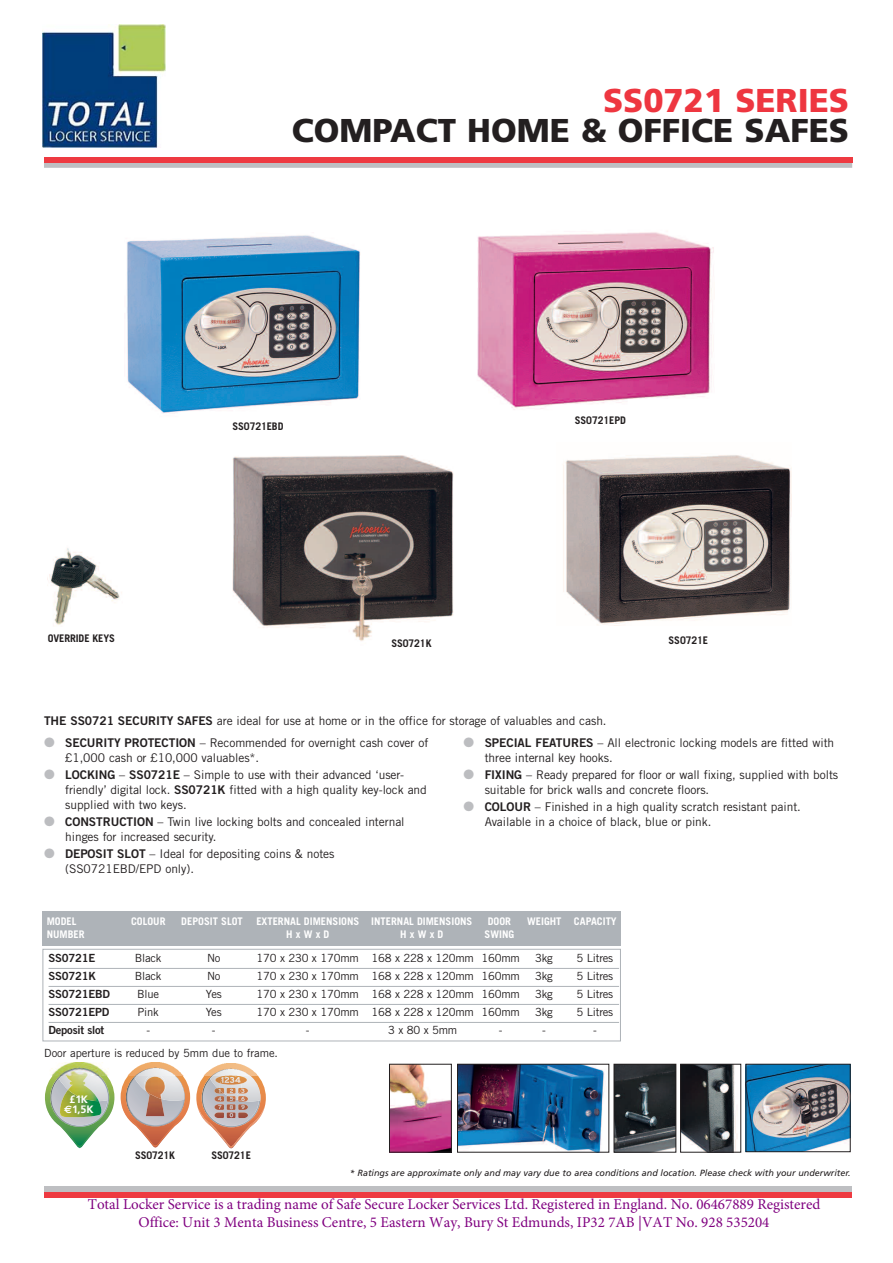
<style>
.page{position:relative;width:893px;height:1263px;background:#fff}
.page>*{position:absolute;margin:0;border:0;box-sizing:border-box;transform-origin:0 0}
.t1{font:900 33px "Frutiger";color:#231f20}
.t2{font:900 33px "Frutiger";color:#ee3640}
.t3{font:15px/18px "Minion Pro";color:#800080;text-align:center}
.t4{font:12px/15px "Trade Gothic";letter-spacing:-.005em;color:#231f20}
.t5{font:11.25px "Trade Gothic";letter-spacing:-.02em;color:#231f20}
.t6{font:11.25px "Trade Gothic Bold Two";letter-spacing:-.02em;color:#231f20}
.t7{font:700 10.8px/9.9px "Frutiger";color:#fff;text-align:center}
.t8{font:700 10.5px "Trade Gothic";color:#fff}
.t9{font:700 10.5px "Trade Gothic";letter-spacing:-.01em;color:#231f20}
.t10{font:italic 9px "Frutiger";color:#231f20}
.s1{font-family:"Trade Gothic Bold Two"}
.s2{color:#bcbdc0}
.s3{font-family:"Euro Sans"}
</style>
<div class="page">
<svg style="left:44px;top:162px;width:808px;height:6px;background:#c8aaae"></svg>
<div style="left:44px;top:157px;width:808px;height:5px;background:#ee3a41"></div>
<div style="left:44px;top:1187px;width:808px;height:5px;background:#bebfc2"></div>
<div style="left:44px;top:1192px;width:808px;height:5px;background:#ee3a41"></div>
<div style="left:43px;top:949px;width:578px;height:92px;border:1px solid #aeb3b8"></div>
<hr style="left:49px;top:968px;width:570px;height:1px;background:#aeb3b8">
<hr style="left:49px;top:986px;width:570px;height:1px;background:#aeb3b8">
<hr style="left:49px;top:1004px;width:570px;height:1px;background:#aeb3b8">
<hr style="left:49px;top:1022px;width:570px;height:1px;background:#aeb3b8">
<div style="left:43px;top:912px;width:578px;height:34px;background:#aeb3b8"></div>
<svg style="left:196px;top:1076px;width:70px;height:73px"></svg>
<img style="left:241px;top:1076px;width:6px;height:7px">
<img style="left:215px;top:1076px;width:5px;height:7px">
<img style="left:220px;top:1076px;width:21px;height:23px">
<img style="left:49px;top:548px;width:73px;height:77px">
<img style="left:203px;top:1063px;width:56px;height:13px">
<img style="left:44px;top:1062px;width:146px;height:87px">
<img style="left:391px;top:1066px;width:59px;height:84px">
<div style="left:389px;top:1064px;width:63px;height:88px;border:1px solid #231f20"></div>
<img style="left:459px;top:1066px;width:147px;height:84px">
<div style="left:457px;top:1064px;width:152px;height:88px;border:1px solid #231f20"></div>
<img style="left:616px;top:1066px;width:58px;height:84px">
<div style="left:614px;top:1064px;width:62px;height:88px;border:1px solid #231f20"></div>
<img style="left:682px;top:1066px;width:56px;height:84px">
<div style="left:680px;top:1064px;width:61px;height:88px;border:1px solid #231f20"></div>
<img style="left:748px;top:1066px;width:100px;height:84px">
<div style="left:746px;top:1064px;width:104px;height:88px;border:1px solid #231f20"></div>
<img style="left:563px;top:455px;width:229px;height:170px">
<img style="left:477px;top:232px;width:237px;height:178px">
<img style="left:127px;top:235px;width:233px;height:179px">
<img style="left:232px;top:455px;width:222px;height:186px">
<img style="left:42px;top:24px;width:123px;height:123px">
<p class="t9" style="left:48px;top:634px;width:69px">OVERRIDE KEYS</p>
<h1 class="t2" style="left:603px;top:87px;width:247px">SS0721 SERIES</h1>
<h1 class="t1" style="left:292px;top:117px;width:559px">COMPACT HOME &amp; OFFICE SAFES</h1>
<p class="t9" style="left:232px;top:423px;width:53px">SS0721EBD</p>
<p class="t9" style="left:391px;top:639px;width:42px">SS0721K</p>
<p class="t9" style="left:575px;top:417px;width:53px">SS0721EPD</p>
<p class="t9" style="left:669px;top:636px;width:41px">SS0721E</p>
<p class="t4" style="left:44px;top:714px;width:564px"><span class="s1">THE SS0721 SECURITY SAFES</span> are ideal for use at home or in the office for storage of valuables and cash.</p>
<p class="t4" style="left:65px;top:736px;width:365px;text-indent:-21px"><span class="s2">●</span> <span class="s1">SECURITY PROTECTION</span> – Recommended for overnight cash cover of £1,000 cash or £10,000 valuables*.</p>
<p class="t4" style="left:65px;top:768px;width:363px;text-indent:-21px"><span class="s2">●</span> <span class="s1">LOCKING</span> – <span class="s1">SS0721E</span> – Simple to use with their advanced ‘user&shy;friendly’ digital lock. <span class="s1">SS0721K</span> fitted with a high quality key-lock and supplied with two keys.</p>
<p class="t4" style="left:65px;top:815px;width:341px;text-indent:-21px"><span class="s2">●</span> <span class="s1">CONSTRUCTION</span> – Twin live locking bolts and concealed internal hinges for increased security.</p>
<p class="t4" style="left:65px;top:847px;width:271px;text-indent:-21px"><span class="s2">●</span> <span class="s1">DEPOSIT SLOT</span> – Ideal for depositing coins &amp; notes (SS0721EBD/EPD only).</p>
<p class="t4" style="left:485px;top:736px;width:351px;text-indent:-21px"><span class="s2">●</span> <span class="s1">SPECIAL FEATURES</span> – All electronic locking models are fitted with three internal key hooks.</p>
<p class="t4" style="left:485px;top:768px;width:355px;text-indent:-21px"><span class="s2">●</span> <span class="s1">FIXING</span> – Ready prepared for floor or wall fixing, supplied with bolts suitable for brick walls and concrete floors.</p>
<p class="t4" style="left:485px;top:800px;width:318px;text-indent:-21px"><span class="s2">●</span> <span class="s1">COLOUR</span> – Finished in a high quality scratch resistant paint.<br>Available in a choice of black, blue or pink.</p>
<p class="t8" style="left:47px;top:918px;width:31px">MODEL</p>
<p class="t8" style="left:131px;top:918px;width:36px">COLOUR</p>
<p class="t8" style="left:181px;top:918px;width:63px">DEPOSIT SLOT</p>
<p class="t8" style="left:256px;top:918px;width:218px">EXTERNAL DIMENSIONS INTERNAL DIMENSIONS</p>
<p class="t8" style="left:488px;top:918px;width:25px">DOOR</p>
<p class="t8" style="left:527px;top:918px;width:91px">WEIGHT CAPACITY</p>
<p class="t8" style="left:47px;top:930px;width:39px">NUMBER</p>
<p class="t8" style="left:286px;top:930px;width:45px">H x W x D</p>
<p class="t8" style="left:400px;top:930px;width:45px">H x W x D</p>
<p class="t8" style="left:484px;top:930px;width:31px">SWING</p>
<p class="t6" style="left:49px;top:954px;width:48px">SS0721E</p>
<p class="t5" style="left:135px;top:954px;width:28px">Black</p>
<p class="t5" style="left:207px;top:954px;width:15px">No</p>
<p class="t5" style="left:256px;top:954px;width:265px">170 x 230 x 170mm 168 x 228 x 120mm 160mm</p>
<p class="t5" style="left:535px;top:954px;width:19px">3kg</p>
<p class="t5" style="left:577px;top:954px;width:38px">5 Litres</p>
<p class="t6" style="left:49px;top:972px;width:49px">SS0721K</p>
<p class="t5" style="left:135px;top:972px;width:28px">Black</p>
<p class="t5" style="left:207px;top:972px;width:15px">No</p>
<p class="t5" style="left:256px;top:972px;width:265px">170 x 230 x 170mm 168 x 228 x 120mm 160mm</p>
<p class="t5" style="left:535px;top:972px;width:19px">3kg</p>
<p class="t5" style="left:577px;top:972px;width:38px">5 Litres</p>
<p class="t6" style="left:49px;top:990px;width:63px">SS0721EBD</p>
<p class="t5" style="left:137px;top:990px;width:23px">Blue</p>
<p class="t5" style="left:206px;top:990px;width:17px">Yes</p>
<p class="t5" style="left:256px;top:990px;width:265px">170 x 230 x 170mm 168 x 228 x 120mm 160mm</p>
<p class="t5" style="left:535px;top:990px;width:19px">3kg</p>
<p class="t5" style="left:577px;top:990px;width:38px">5 Litres</p>
<p class="t6" style="left:49px;top:1008px;width:62px">SS0721EPD</p>
<p class="t5" style="left:138px;top:1008px;width:23px">Pink</p>
<p class="t5" style="left:206px;top:1008px;width:17px">Yes</p>
<p class="t5" style="left:256px;top:1008px;width:265px">170 x 230 x 170mm 168 x 228 x 120mm 160mm</p>
<p class="t5" style="left:535px;top:1008px;width:19px">3kg</p>
<p class="t5" style="left:577px;top:1008px;width:38px">5 Litres</p>
<p class="t6" style="left:49px;top:1026px;width:57px">Deposit slot</p>
<p class="t5" style="left:146px;top:1026px;width:5px">-</p>
<p class="t5" style="left:212px;top:1026px;width:5px">-</p>
<p class="t5" style="left:306px;top:1026px;width:5px">-</p>
<p class="t5" style="left:388px;top:1026px;width:71px">3 x 80 x 5mm</p>
<p class="t5" style="left:499px;top:1026px;width:5px">-</p>
<p class="t5" style="left:542px;top:1026px;width:5px">-</p>
<p class="t5" style="left:593px;top:1026px;width:5px">-</p>
<p class="t5" style="left:44px;top:1049px;width:235px">Door aperture is reduced by 5mm due to frame.</p>
<p class="t7" style="left:64px;top:1095px;width:31px">£1K <span class="s3">€</span>1,5K</p>
<p class="t9" style="left:135px;top:1152px;width:42px">SS0721K</p>
<p class="t9" style="left:211px;top:1152px;width:41px">SS0721E</p>
<p class="t10" style="left:350px;top:1169px;width:502px">* Ratings are approximate only and may vary due to area conditions and location. Please check with your underwriter.</p>
<p class="t3" style="left:88px;top:1195px;width:734px">Total Locker Service is a trading name of Safe Secure Locker Services Ltd. Registered in England. No. 06467889 Registered<br>Office: Unit 3 Menta Business Centre, 5 Eastern Way, Bury St Edmunds, IP32 7AB |VAT No. 928 535204</p>
</div>
